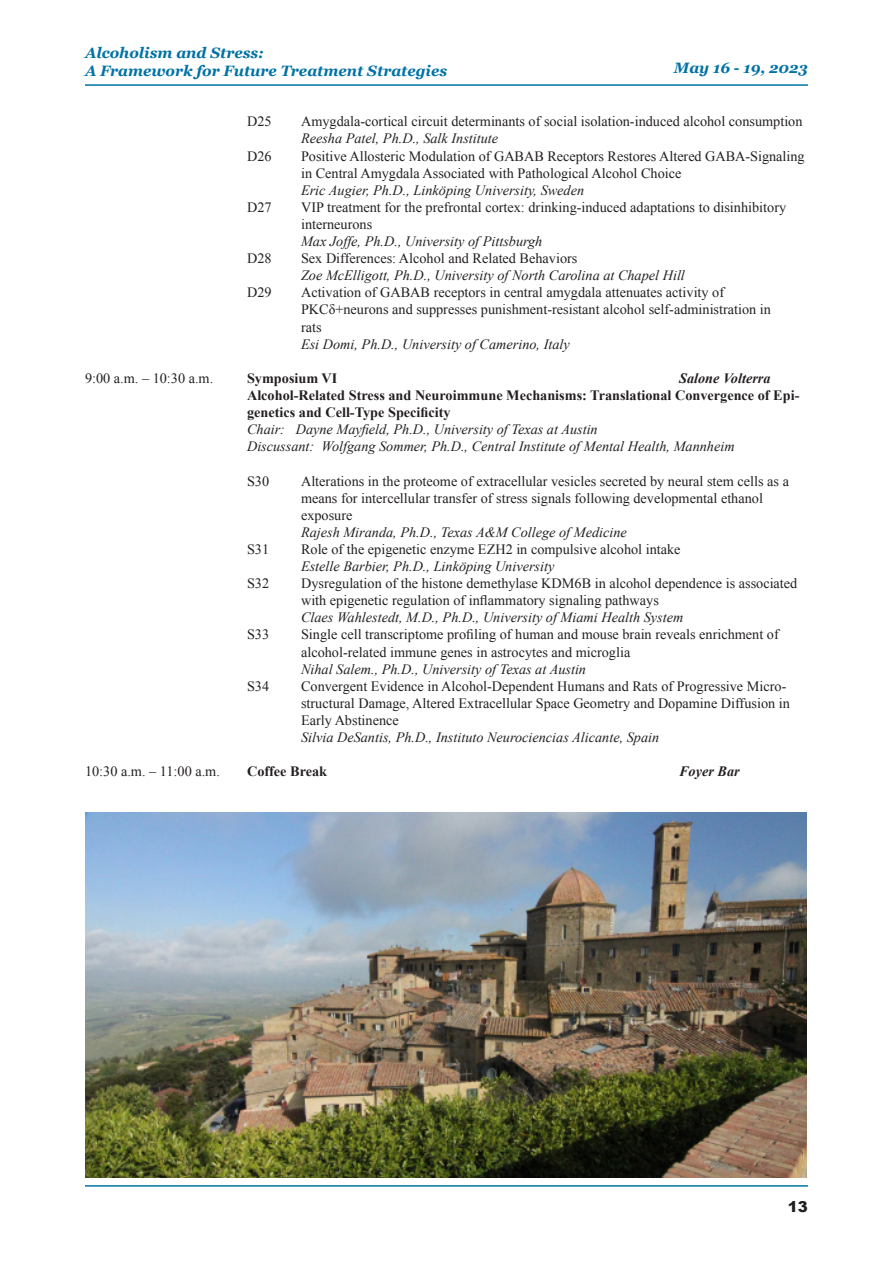
<style>
.page{position:relative;width:893px;height:1263px;background:#fff}
.page>*{position:absolute;margin:0;border:0;box-sizing:border-box;transform-origin:0 0}
.t1{font:italic 700 15px/18px "Georgia";color:#0072a5}
.t2{font:900 15px "Arial";color:#231f20}
.t3{font:14.25px/17.1px "Times New Roman";color:#231f20}
.t4{font:italic 14.25px "Times New Roman";color:#231f20}
.t5{font:700 14.25px/17.1px "Times New Roman";color:#231f20}
.t6{font:italic 700 14.25px "Times New Roman";color:#231f20}
</style>
<div class="page">
<hr style="left:85px;top:84px;width:723px;height:2px;background:#0072a5">
<hr style="left:85px;top:1185px;width:723px;height:2px;background:#0072a5">
<img style="left:85px;top:812px;width:721px;height:366px">
<p class="t1" style="left:85px;top:43px;width:364px">Alcoholism and Stress:<br>A Framework for Future Treatment Strategies</p>
<p class="t1" style="left:674px;top:58px;width:136px">May 16 - 19, 2023</p>
<p class="t3" style="left:247px;top:113px;width:26px">D25</p>
<p class="t3" style="left:301px;top:113px;width:503px">Amygdala-cortical circuit determinants of social isolation-induced alcohol consumption</p>
<p class="t4" style="left:301px;top:129px;width:199px">Reesha Patel, Ph.D., Salk Institute</p>
<p class="t3" style="left:247px;top:147px;width:26px">D26</p>
<p class="t3" style="left:301px;top:147px;width:505px">Positive Allosteric Modulation of GABAB Receptors Restores Altered GABA-Signaling in Central Amygdala Associated with Pathological Alcohol Choice</p>
<p class="t4" style="left:301px;top:180px;width:285px">Eric Augier, Ph.D., Linköping University, Sweden</p>
<p class="t3" style="left:247px;top:198px;width:26px">D27</p>
<p class="t3" style="left:301px;top:198px;width:487px">VIP treatment for the prefrontal cortex: drinking-induced adaptations to disinhibitory interneurons</p>
<p class="t4" style="left:301px;top:231px;width:243px">Max Joffe, Ph.D., University of Pittsburgh</p>
<p class="t3" style="left:247px;top:250px;width:26px">D28</p>
<p class="t3" style="left:301px;top:250px;width:278px">Sex Differences: Alcohol and Related Behaviors</p>
<p class="t4" style="left:301px;top:266px;width:385px">Zoe McElligott, Ph.D., University of North Carolina at Chapel Hill</p>
<p class="t3" style="left:247px;top:284px;width:26px">D29</p>
<p class="t3" style="left:301px;top:284px;width:425px">Activation of GABAB receptors in central amygdala attenuates activity of</p>
<p class="t3" style="left:301px;top:301px;width:471px">PKCδ+neurons and suppresses punishment-resistant alcohol self-administration in rats</p>
<p class="t4" style="left:301px;top:334px;width:270px">Esi Domi, Ph.D., University of Camerino, Italy</p>
<p class="t3" style="left:85px;top:369px;width:130px">9:00 a.m. – 10:30 a.m.</p>
<p class="t5" style="left:247px;top:369px;width:92px">Symposium VI</p>
<p class="t6" style="left:679px;top:368px;width:93px">Salone Volterra</p>
<p class="t5" style="left:247px;top:386px;width:554px">Alcohol-Related Stress and Neuroimmune Mechanisms: Translational Convergence of Epi&shy;genetics and Cell-Type Specificity</p>
<p class="t4" style="left:247px;top:420px;width:352px">Chair: Dayne Mayfield, Ph.D., University of Texas at Austin</p>
<p class="t4" style="left:247px;top:437px;width:489px">Discussant: Wolfgang Sommer, Ph.D., Central Institute of Mental Health, Mannheim</p>
<p class="t3" style="left:247px;top:472px;width:24px">S30</p>
<p class="t3" style="left:301px;top:472px;width:489px">Alterations in the proteome of extracellular vesicles secreted by neural stem cells as a means for intercellular transfer of stress signals following developmental ethanol</p>
<p class="t3" style="left:301px;top:506px;width:53px">exposure</p>
<p class="t4" style="left:301px;top:522px;width:327px">Rajesh Miranda, Ph.D., Texas A&amp;M College of Medicine</p>
<p class="t3" style="left:247px;top:540px;width:24px">S31</p>
<p class="t3" style="left:301px;top:540px;width:381px">Role of the epigenetic enzyme EZH2 in compulsive alcohol intake</p>
<p class="t4" style="left:301px;top:556px;width:255px">Estelle Barbier, Ph.D., Linköping University</p>
<p class="t3" style="left:247px;top:575px;width:24px">S32</p>
<p class="t3" style="left:301px;top:575px;width:498px">Dysregulation of the histone demethylase KDM6B in alcohol dependence is associated with epigenetic regulation of inflammatory signaling pathways</p>
<p class="t4" style="left:301px;top:608px;width:384px">Claes Wahlestedt, M.D., Ph.D., University of Miami Health System</p>
<p class="t3" style="left:247px;top:626px;width:24px">S33</p>
<p class="t3" style="left:301px;top:626px;width:479px">Single cell transcriptome profiling of human and mouse brain reveals enrichment of alcohol-related immune genes in astrocytes and microglia</p>
<p class="t4" style="left:301px;top:659px;width:286px">Nihal Salem., Ph.D., University of Texas at Austin</p>
<p class="t3" style="left:247px;top:677px;width:24px">S34</p>
<p class="t3" style="left:301px;top:677px;width:490px">Convergent Evidence in Alcohol-Dependent Humans and Rats of Progressive Micro&shy;structural Damage, Altered Extracellular Space Geometry and Dopamine Diffusion in<br>Early Abstinence</p>
<p class="t4" style="left:301px;top:727px;width:360px">Silvia DeSantis, Ph.D., Instituto Neurociencias Alicante, Spain</p>
<p class="t3" style="left:85px;top:763px;width:136px">10:30 a.m. – 11:00 a.m.</p>
<p class="t5" style="left:247px;top:762px;width:82px">Coffee Break</p>
<p class="t6" style="left:679px;top:761px;width:62px">Foyer Bar</p>
<p class="t2" style="left:788px;top:1196px;width:22px">13</p>
</div>
